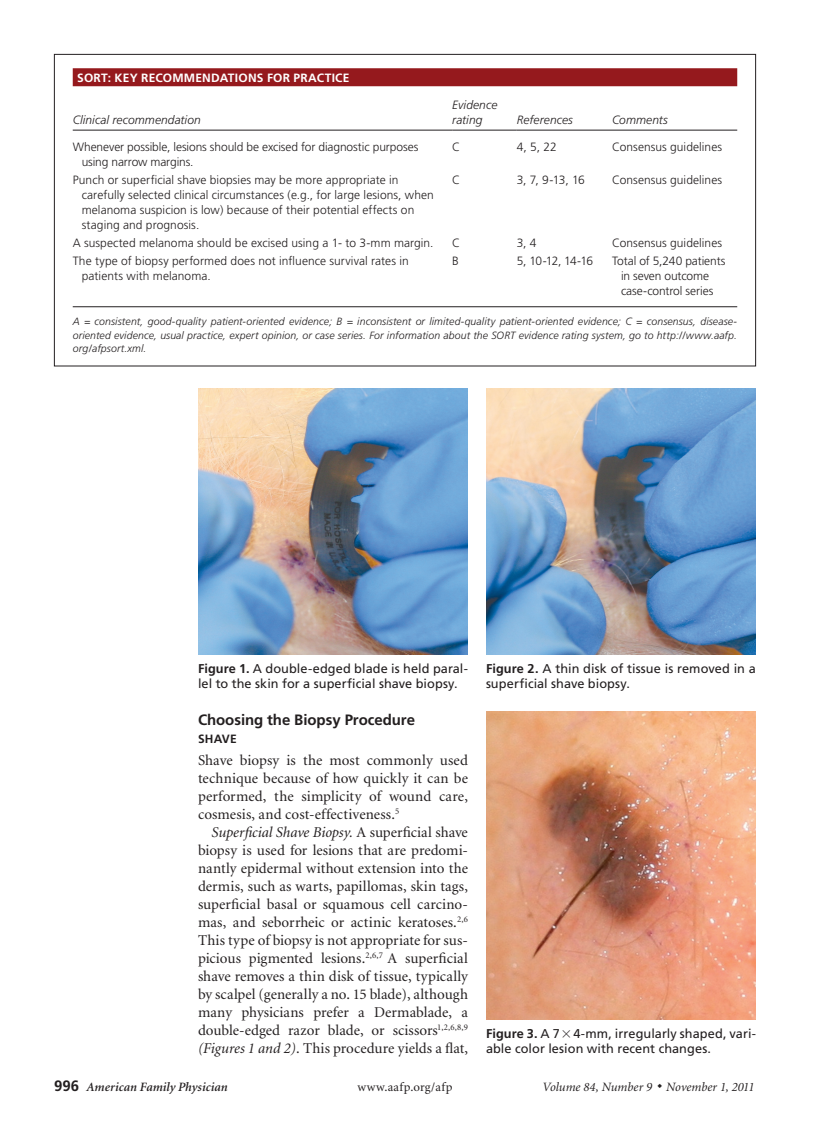
<style>
.page{position:relative;width:837px;height:1134px;background:#fff}
.page>*{position:absolute;margin:0;border:0;box-sizing:border-box;transform-origin:0 0}
.body_text{font:15px/18px "Minion";letter-spacing:.005em;color:#231f20;text-align:justify}
.body_noindent{font:15px/18px "Minion";letter-spacing:.005em;color:#231f20;text-align:justify}
.head1{font:700 15px "Frutiger";letter-spacing:-.005em;color:#231f20}
.fig_legend{font:12.75px/15px "Frutiger";letter-spacing:.005em;color:#231f20}
.t1{font:italic 12.75px "Minion";letter-spacing:.005em;color:#231f20}
.t2{font:italic 600 12.75px "Minion";letter-spacing:.005em;color:#231f20}
.t3{font:12.75px "Minion";letter-spacing:.03em;color:#231f20}
.table_data{font:300 12px/15px "Frutiger";letter-spacing:.005em;color:#231f20}
.table_head1{font:italic 300 12px/15px "Frutiger";letter-spacing:.005em;color:#231f20}
.table_title_SORT{font:700 12px "Frutiger";letter-spacing:.02em;color:#fff}
.head2{font:700 12px "Frutiger";letter-spacing:.015em;color:#231f20}
.table_fig_note{font:italic 300 10.5px/13.5px "Frutiger";letter-spacing:.015em;color:#231f20;text-align:justify}
.s1{font-weight:700}
.s2{font-style:italic}
.s3{font-family:"Universal Std Greekw Math Pi"}
.s4{font-family:"Frutiger";font-weight:700;font-style:normal;font-size:15px}
</style>
<div class="page">
<div style="left:73px;top:68px;width:664px;height:18px;background:#95191d"></div>
<hr style="left:73px;top:130px;width:379px;height:1px;background:#231f20">
<hr style="left:452px;top:130px;width:65px;height:1px;background:#231f20">
<hr style="left:517px;top:130px;width:95px;height:1px;background:#231f20">
<hr style="left:612px;top:130px;width:125px;height:1px;background:#231f20">
<hr style="left:73px;top:306px;width:664px;height:1px;background:#231f20">
<img style="left:198px;top:388px;width:270px;height:267px">
<img style="left:486px;top:388px;width:270px;height:267px">
<img style="left:486px;top:711px;width:270px;height:308px">
<p class="table_title_SORT" style="left:77px;top:71px;width:274px">SORT: KEY RECOMMENDATIONS FOR PRACTICE</p>
<p class="table_head1" style="left:73px;top:112px;width:130px">Clinical recommendation</p>
<p class="table_head1" style="left:452px;top:97px;width:47px">Evidence rating</p>
<p class="table_head1" style="left:517px;top:112px;width:58px">References</p>
<p class="table_head1" style="left:612px;top:112px;width:57px">Comments</p>
<p class="table_data" style="left:82px;top:139px;width:338px;text-indent:-9px">Whenever possible, lesions should be excised for diagnostic purposes using narrow margins.</p>
<p class="table_data" style="left:452px;top:139px;width:10px">C</p>
<p class="table_data" style="left:517px;top:139px;width:42px">4, 5, 22</p>
<p class="table_data" style="left:612px;top:139px;width:112px">Consensus guidelines</p>
<p class="table_data" style="left:82px;top:172px;width:354px;text-indent:-9px">Punch or superficial shave biopsies may be more appropriate in carefully selected clinical circumstances (e.g., for large lesions, when melanoma suspicion is low) because of their potential effects on staging and prognosis.</p>
<p class="table_data" style="left:452px;top:172px;width:10px">C</p>
<p class="table_data" style="left:517px;top:172px;width:70px">3, 7, 9-13, 16</p>
<p class="table_data" style="left:612px;top:172px;width:112px">Consensus guidelines</p>
<p class="table_data" style="left:73px;top:235px;width:362px">A suspected melanoma should be excised using a 1- to 3-mm margin.</p>
<p class="table_data" style="left:452px;top:235px;width:10px">C</p>
<p class="table_data" style="left:517px;top:235px;width:21px">3, 4</p>
<p class="table_data" style="left:612px;top:235px;width:112px">Consensus guidelines</p>
<p class="table_data" style="left:82px;top:253px;width:328px;text-indent:-9px">The type of biopsy performed does not influence survival rates in patients with melanoma.</p>
<p class="table_data" style="left:452px;top:253px;width:8px">B</p>
<p class="table_data" style="left:517px;top:253px;width:78px">5, 10-12, 14-16</p>
<p class="table_data" style="left:621px;top:253px;width:106px;text-indent:-9px">Total of 5,240 patients in seven outcome case-control series</p>
<p class="table_fig_note" style="left:73px;top:315px;width:666px">A = consistent, good-quality patient-oriented evidence; B = inconsistent or limited-quality patient-oriented evidence; C = consensus, disease&shy;oriented evidence, usual practice, expert opinion, or case series. For information about the SORT evidence rating system, go to http://www.aafp. org/afpsort.xml.</p>
<p class="fig_legend" style="left:198px;top:661px;width:272px"><span class="s1">Figure 1.</span> A double-edged blade is held paral&shy;lel to the skin for a superficial shave biopsy.</p>
<p class="fig_legend" style="left:486px;top:661px;width:271px"><span class="s1">Figure 2.</span> A thin disk of tissue is removed in a superficial shave biopsy.</p>
<p class="head1" style="left:198px;top:711px;width:219px">Choosing the Biopsy Procedure</p>
<p class="head2" style="left:198px;top:732px;width:40px">SHAVE</p>
<p class="body_noindent" style="left:198px;top:752px;width:272px">Shave biopsy is the most commonly used technique because of how quickly it can be performed, the simplicity of wound care, cosmesis, and cost-effectiveness.<sup>5</sup></p>
<p class="body_text" style="left:198px;top:824px;width:272px;text-indent:14px"><span class="s2">Superficial Shave Biopsy.</span> A superficial shave biopsy is used for lesions that are predomi&shy;nantly epidermal without extension into the dermis, such as warts, papillomas, skin tags, superficial basal or squamous cell carcino&shy;mas, and seborrheic or actinic keratoses.<sup>2,6<br></sup>This type of biopsy is not appropriate for sus&shy;picious pigmented lesions.<sup>2,6,7</sup> A superficial shave removes a thin disk of tissue, typically by scalpel (generally a no. 15 blade), although many physicians prefer a Dermablade, a double-edged razor blade, or scissors<sup>1,2,6,8,9 </sup><span class="s2">(Figures 1 and 2)</span>. This procedure yields a flat,</p>
<p class="fig_legend" style="left:486px;top:1026px;width:272px"><span class="s1">Figure 3.</span> A 7<span class="s3">×</span>4-mm, irregularly shaped, vari&shy;able color lesion with recent changes.</p>
<p class="t2" style="left:54px;top:1080px;width:175px"><span class="s4">996</span> American Family Physician</p>
<p class="t3" style="left:357px;top:1080px;width:97px">www.aafp.org/afp</p>
<p class="t1" style="left:543px;top:1080px;width:213px">Volume 84, Number 9 ◆ November 1, 2011</p>
</div>
